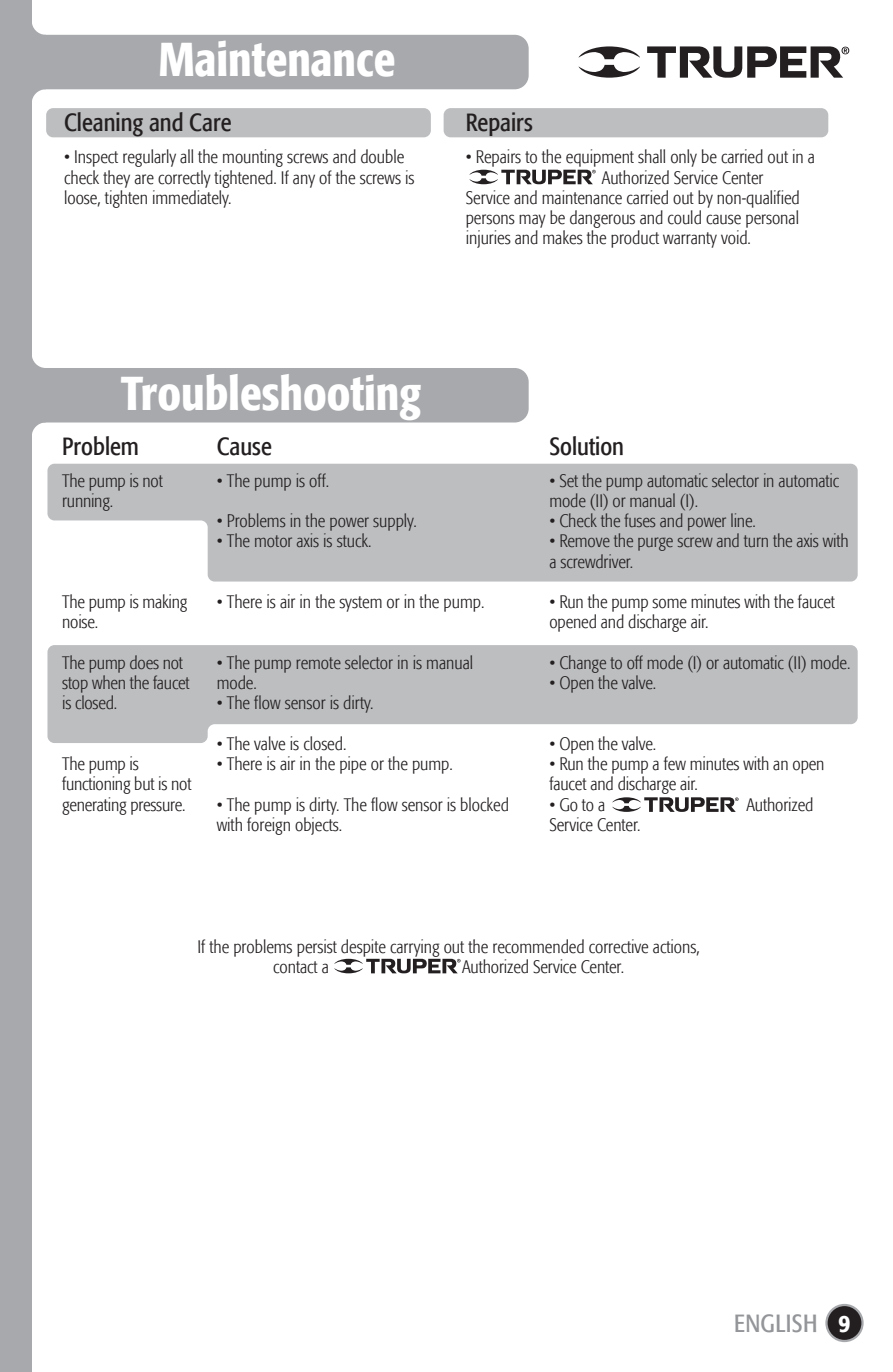
<style>
.page{position:relative;width:893px;height:1372px;background:#fff}
.page>*{position:absolute;margin:0;border:0;box-sizing:border-box;transform-origin:0 0}
.t1{font:500 condensed 47.25px "Formata";color:#fff}
.t2{font:condensed 24.75px "Formata";color:#231f20}
.t3{font:condensed 24.75px "Formata";letter-spacing:.02em;color:#939598}
.t4{font:500 condensed 24.75px "Formata";color:#fff}
.t5{font:300 condensed 18px/20.2px "Formata";color:#231f20}
</style>
<div class="page">
<div style="left:0;top:0;width:32px;height:1371px;background:#a7a9ac"></div>
<div style="left:32px;top:35px;width:497px;height:54px;background:#a7a9ac;border-radius:14px"></div>
<svg style="left:32px;top:24px;width:14px;height:76px"></svg>
<div style="left:32px;top:368px;width:497px;height:54px;background:#a7a9ac;border-radius:14px"></div>
<svg style="left:32px;top:357px;width:14px;height:77px"></svg>
<div style="left:46px;top:108px;width:385px;height:29px;background:#bcbec0;border-radius:7px"></div>
<div style="left:444px;top:108px;width:384px;height:29px;background:#bcbec0;border-radius:7px"></div>
<svg style="left:47px;top:463px;width:811px;height:118px;background:#c3c5c6"></svg>
<svg style="left:47px;top:645px;width:811px;height:98px;fill:#bcbec0"></svg>
<div style="left:826px;top:1304px;width:36px;height:36px;background:#231f20;border-radius:50%"></div>
<div style="left:825px;top:1303px;width:39px;height:38px;border:2px solid #a7a9ac;border-radius:50%"></div>
<svg style="left:579px;top:46px;width:270px;height:32px"></svg>
<svg style="left:469px;top:170px;width:127px;height:14px"></svg>
<svg style="left:334px;top:958px;width:127px;height:15px"></svg>
<svg style="left:612px;top:797px;width:127px;height:14px"></svg>
<h1 class="t1" style="left:158px;top:31px;width:239px">Maintenance</h1>
<h2 class="t2" style="left:64px;top:107px;width:169px">Cleaning and Care</h2>
<p class="t5" style="left:64px;top:147px;width:352px">• Inspect regularly all the mounting screws and double check they are correctly tightened. If any of the screws is loose, tighten immediately.</p>
<h2 class="t2" style="left:466px;top:107px;width:68px">Repairs</h2>
<p class="t5" style="left:466px;top:147px;width:351px">• Repairs to the equipment shall only be carried out in a</p>
<p class="t5" style="left:602px;top:167px;width:163px">Authorized Service Center</p>
<p class="t5" style="left:466px;top:187px;width:336px">Service and maintenance carried out by non-qualified</p>
<p class="t5" style="left:466px;top:208px;width:335px">persons may be dangerous and could cause personal</p>
<p class="t5" style="left:466px;top:228px;width:287px">injuries and makes the product warranty void.</p>
<h1 class="t1" style="left:121px;top:364px;width:302px">Troubleshooting</h1>
<h2 class="t2" style="left:62px;top:432px;width:78px">Problem</h2>
<h2 class="t2" style="left:217px;top:432px;width:57px">Cause</h2>
<h2 class="t2" style="left:549px;top:432px;width:76px">Solution</h2>
<p class="t5" style="left:62px;top:470px;width:102px">The pump is not running.</p>
<p class="t5" style="left:62px;top:592px;width:127px">The pump is making noise.</p>
<p class="t5" style="left:62px;top:652px;width:129px">The pump does not stop when the faucet is closed.</p>
<p class="t5" style="left:62px;top:754px;width:131px">The pump is functioning but is not generating pressure.</p>
<p class="t5" style="left:217px;top:470px;width:114px">• The pump is off.</p>
<p class="t5" style="left:217px;top:511px;width:201px">• Problems in the power supply.</p>
<p class="t5" style="left:217px;top:531px;width:156px">• The motor axis is stuck.</p>
<p class="t5" style="left:217px;top:592px;width:269px">• There is air in the system or in the pump.</p>
<p class="t5" style="left:217px;top:652px;width:258px">• The pump remote selector in is manual mode.</p>
<p class="t5" style="left:217px;top:693px;width:158px">• The flow sensor is dirty.</p>
<p class="t5" style="left:217px;top:733px;width:131px">• The valve is closed.</p>
<p class="t5" style="left:217px;top:754px;width:238px">• There is air in the pipe or the pump.</p>
<p class="t5" style="left:217px;top:794px;width:294px">• The pump is dirty. The flow sensor is blocked with foreign objects.</p>
<p class="t5" style="left:549px;top:470px;width:291px">• Set the pump automatic selector in automatic mode (II) or manual (I).</p>
<p class="t5" style="left:549px;top:511px;width:208px">• Check the fuses and power line.</p>
<p class="t5" style="left:549px;top:531px;width:301px">• Remove the purge screw and turn the axis with a screwdriver.</p>
<p class="t5" style="left:549px;top:592px;width:287px">• Run the pump some minutes with the faucet opened and discharge air.</p>
<p class="t5" style="left:549px;top:652px;width:302px">• Change to off mode (I) or automatic (II) mode.</p>
<p class="t5" style="left:549px;top:673px;width:108px">• Open the valve.</p>
<p class="t5" style="left:549px;top:733px;width:108px">• Open the valve.</p>
<p class="t5" style="left:549px;top:754px;width:277px">• Run the pump a few minutes with an open faucet and discharge air.</p>
<p class="t5" style="left:549px;top:794px;width:57px">• Go to a</p>
<p class="t5" style="left:746px;top:794px;width:69px">Authorized</p>
<p class="t5" style="left:549px;top:814px;width:93px">Service Center.</p>
<p class="t5" style="left:273px;top:936px;width:428px;text-indent:-76px">If the problems persist despite carrying out the recommended corrective actions, contact a</p>
<p class="t5" style="left:462px;top:956px;width:163px">Authorized Service Center.</p>
<h2 class="t3" style="left:734px;top:1308px;width:85px">ENGLISH</h2>
<h2 class="t4" style="left:838px;top:1307px;width:13px">9</h2>
</div>
